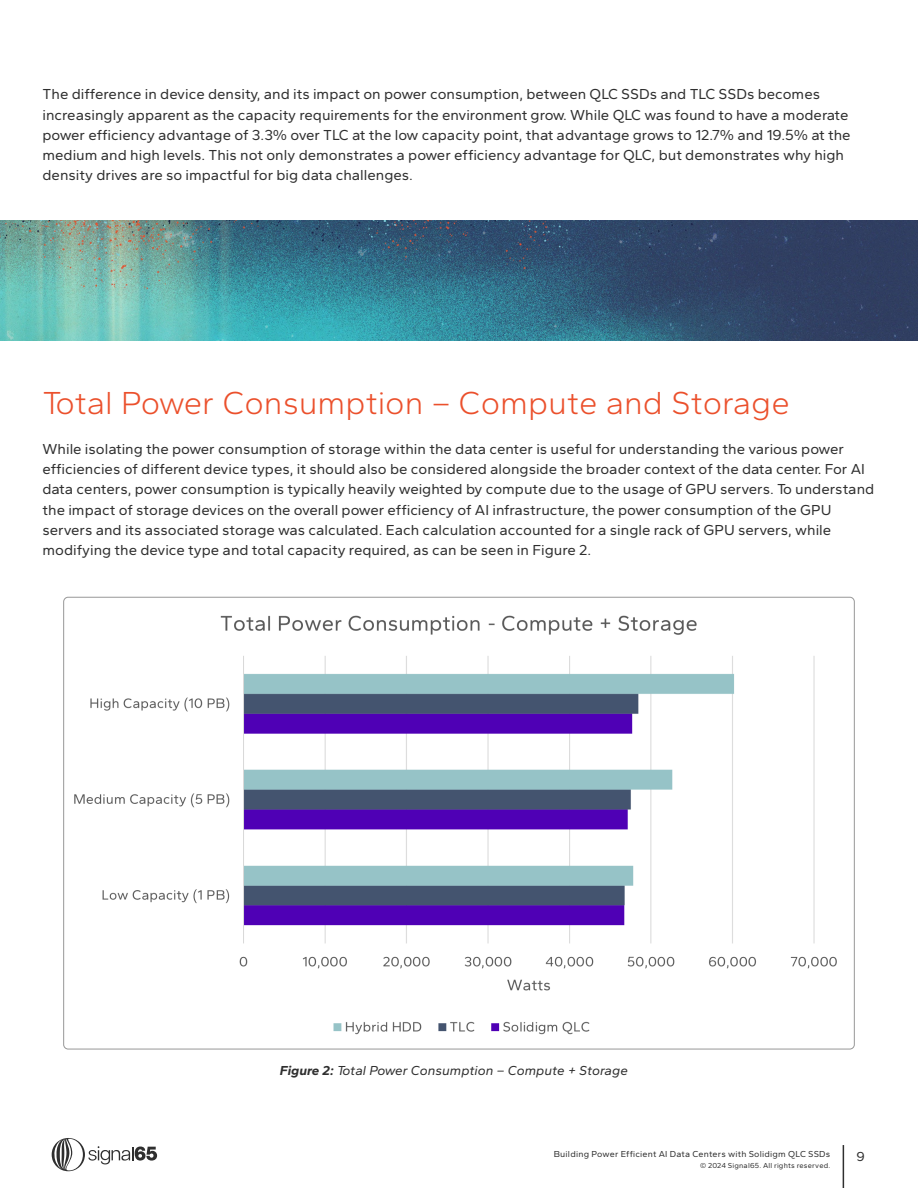
<style>
.page{position:relative;width:918px;height:1188px;background:#fff}
.page>*{position:absolute;margin:0;border:0;box-sizing:border-box;transform-origin:0 0}
.t1{font:300 33px "Gantari";color:#eb502c}
.t2{font:15px/20.2px "Gantari";color:#2f2f2f}
.t3{font:italic 13.5px "Gantari";color:#2f2f2f}
.t4{font:13.5px "Gantari";color:#2f2f2f}
.t5{font:9px "Gantari";letter-spacing:.025em;color:#2f2f2f}
.t6{font:7.5px "Gantari";letter-spacing:.025em;color:#2f2f2f}
.s1{font-weight:700}
</style>
<div class="page">
<svg style="left:52px;top:1138px;width:105px;height:33px"></svg>
<hr style="left:843px;top:1145px;width:1px;height:43px;background:#2f2f2f">
<img style="left:74px;top:615px;width:763px;height:420px">
<img style="left:0;top:220px;width:918px;height:120px">
<p class="t2" style="left:43px;top:84px;width:810px">The difference in device density, and its impact on power consumption, between QLC SSDs and TLC SSDs becomes increasingly apparent as the capacity requirements for the environment grow. While QLC was found to have a moderate power efficiency advantage of 3.3% over TLC at the low capacity point, that advantage grows to 12.7% and 19.5% at the medium and high levels. This not only demonstrates a power efficiency advantage for QLC, but demonstrates why high density drives are so impactful for big data challenges.</p>
<h1 class="t1" style="left:43px;top:382px;width:749px">Total Power Consumption – Compute and Storage</h1>
<p class="t2" style="left:43px;top:438px;width:833px">While isolating the power consumption of storage within the data center is useful for understanding the various power efficiencies of different device types, it should also be considered alongside the broader context of the data center. For AI data centers, power consumption is typically heavily weighted by compute due to the usage of GPU servers. To understand the impact of storage devices on the overall power efficiency of AI infrastructure, the power consumption of the GPU servers and its associated storage was calculated. Each calculation accounted for a single rack of GPU servers, while modifying the device type and total capacity required, as can be seen in Figure 2.</p>
<p class="t3" style="left:280px;top:1062px;width:350px"><span class="s1">Figure 2:</span> Total Power Consumption – Compute + Storage</p>
<p class="t5" style="left:554px;top:1148px;width:278px">Building Power Efficient AI Data Centers with Solidigm QLC SSDs</p>
<p class="t4" style="left:856px;top:1148px;width:10px">9</p>
<p class="t6" style="left:700px;top:1161px;width:132px">© 2024 Signal65. All rights reserved.</p>
</div>
